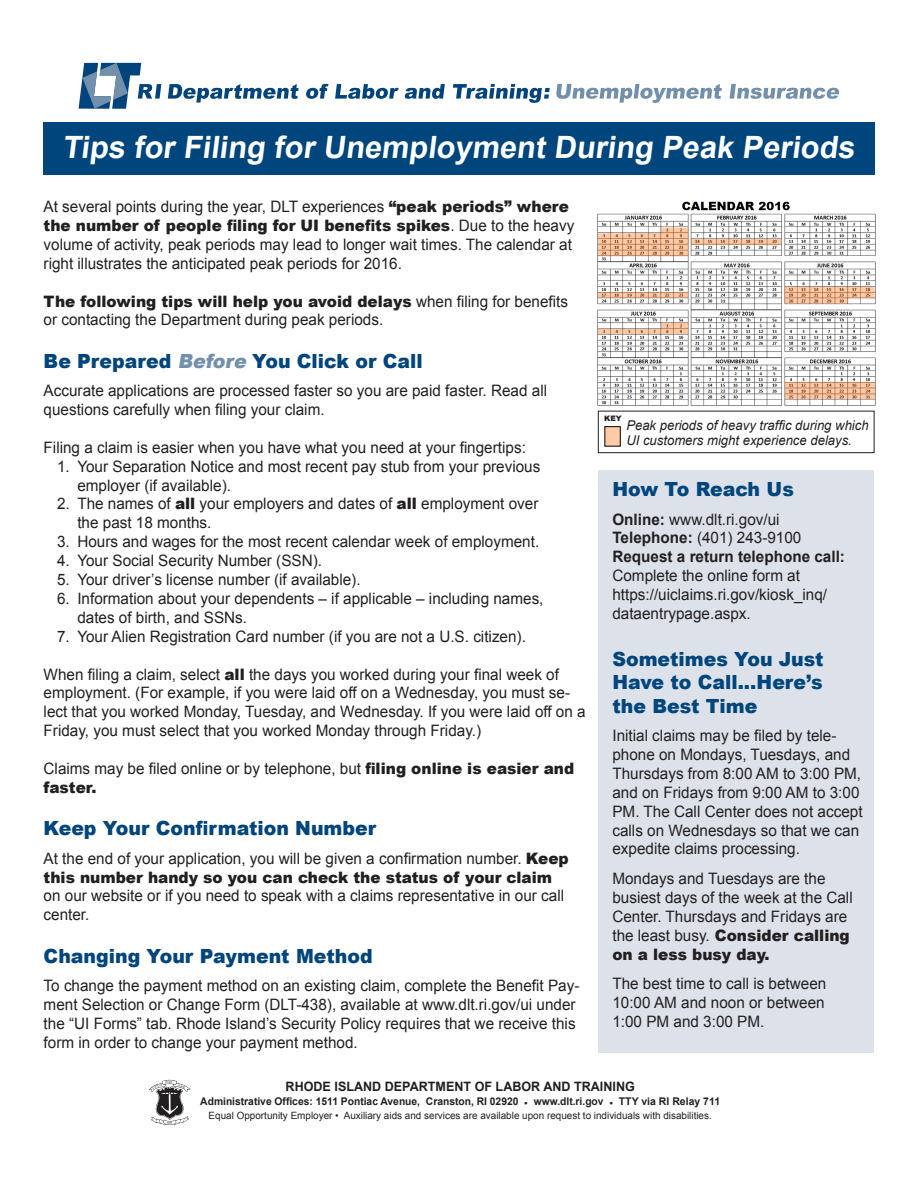
<style>
.page{position:relative;width:918px;height:1188px;background:#fff}
.page>*{position:absolute;margin:0;border:0;box-sizing:border-box;transform-origin:0 0}
.t1{font:700 30.75px "Arial";color:#fff}
.t2{font:900 19.5px "Arial";color:#00457c}
.t3{font:15.75px/18.9px "Arial";color:#231f20}
.t4{font:700 15.75px "Arial";color:#231f20}
.t5{font:italic 13.5px "Arial";color:#231f20}
.t6{font:700 12.9px "Arial";color:#231f20}
.t7{font:700 10.65px "Arial";color:#231f20}
.t8{font:10.05px "Arial";color:#231f20}
.t9{font:900 7.5px "Arial";color:#231f20}
.s1{font-weight:900}
.s2{font-style:italic;color:#728fac}
.s3{font-weight:700}
.s4{font-weight:400}
</style>
<div class="page">
<div style="left:598px;top:470px;width:276px;height:583px;background:#dde2ea"></div>
<div style="left:43px;top:122px;width:832px;height:53px;background:#00457c"></div>
<svg style="left:168px;top:84px;width:131px;height:19px"></svg>
<svg style="left:306px;top:84px;width:23px;height:15px"></svg>
<svg style="left:335px;top:84px;width:64px;height:15px"></svg>
<svg style="left:405px;top:84px;width:40px;height:15px"></svg>
<svg style="left:79px;top:63px;width:82px;height:46px"></svg>
<svg style="left:453px;top:84px;width:97px;height:19px"></svg>
<svg style="left:556px;top:84px;width:166px;height:19px"></svg>
<svg style="left:730px;top:84px;width:109px;height:15px"></svg>
<svg style="left:149px;top:1080px;width:42px;height:45px"></svg>
<img style="left:597px;top:201px;width:279px;height:212px">
<svg style="left:598px;top:228px;width:90px;height:28px;background:#e3b596"></svg>
<svg style="left:691px;top:239px;width:90px;height:5px"></svg>
<svg style="left:785px;top:287px;width:89px;height:17px;background:#e2b393"></svg>
<svg style="left:785px;top:382px;width:90px;height:17px;background:#e1ac88"></svg>
<svg style="left:598px;top:293px;width:90px;height:5px"></svg>
<svg style="left:598px;top:323px;width:90px;height:11px"></svg>
<div style="left:605px;top:426px;width:16px;height:20px;background:#ffcaa6;border:1px solid #000"></div>
<div style="left:598px;top:411px;width:276px;height:42px;border:1px solid #231f20"></div>
<p class="t1" style="left:62px;top:127px;width:799px">Tips for Filing for Unemployment During Peak Periods</p>
<p class="t3" style="left:44px;top:197px;width:532px">At several points during the year, DLT experiences <span class="s1">“peak periods” where the number of people filing for UI benefits spikes</span>. Due to the heavy volume of activity, peak periods may lead to longer wait times. The calendar at right illustrates the anticipated peak periods for 2016.</p>
<p class="t3" style="left:44px;top:292px;width:526px"><span class="s1">The following tips will help you avoid delays</span> when filing for benefits or contacting the Department during peak periods.</p>
<p class="t2" style="left:44px;top:347px;width:381px">Be Prepared <span class="s2">Before</span> You Click or Call</p>
<p class="t3" style="left:44px;top:381px;width:505px">Accurate applications are processed faster so you are paid faster. Read all questions carefully when filing your claim.</p>
<p class="t3" style="left:44px;top:438px;width:484px">Filing a claim is easier when you have what you need at your fingertips:</p>
<p class="t3" style="left:77px;top:457px;width:465px;text-indent:-20px">1. Your Separation Notice and most recent pay stub from your previous employer (if available).</p>
<p class="t3" style="left:77px;top:495px;width:463px;text-indent:-20px">2. The names of <span class="s1">all</span> your employers and dates of <span class="s1">all</span> employment over the past 18 months.</p>
<p class="t3" style="left:57px;top:532px;width:484px">3. Hours and wages for the most recent calendar week of employment.</p>
<p class="t3" style="left:57px;top:551px;width:267px">4. Your Social Security Number (SSN).</p>
<p class="t3" style="left:57px;top:570px;width:305px">5. Your driver’s license number (if available).</p>
<p class="t3" style="left:77px;top:589px;width:468px;text-indent:-20px">6. Information about your dependents – if applicable – including names, dates of birth, and SSNs.</p>
<p class="t3" style="left:57px;top:627px;width:470px">7. Your Alien Registration Card number (if you are not a U.S. citizen).</p>
<p class="t3" style="left:44px;top:665px;width:544px">When filing a claim, select <span class="s1">all</span> the days you worked during your final week of employment. (For example, if you were laid off on a Wednesday, you must se&shy;lect that you worked Monday, Tuesday, and Wednesday. If you were laid off on a Friday, you must select that you worked Monday through Friday.)</p>
<p class="t3" style="left:44px;top:759px;width:532px">Claims may be filed online or by telephone, but <span class="s1">filing online is easier and faster.</span></p>
<p class="t2" style="left:44px;top:814px;width:334px">Keep Your Confirmation Number</p>
<p class="t3" style="left:44px;top:849px;width:527px">At the end of your application, you will be given a confirmation number. <span class="s1">Keep this number handy so you can check the status of your claim </span>on our website or if you need to speak with a claims representative in our call center.</p>
<p class="t2" style="left:44px;top:942px;width:331px">Changing Your Payment Method</p>
<p class="t3" style="left:44px;top:976px;width:537px">To change the payment method on an existing claim, complete the Benefit Pay&shy;ment Selection or Change Form (DLT-438), available at www.dlt.ri.gov/ui under the “UI Forms” tab. Rhode Island’s Security Policy requires that we receive this form in order to change your payment method.</p>
<p class="t9" style="left:604px;top:413px;width:19px">KEY</p>
<p class="t5" style="left:626px;top:417px;width:244px">Peak periods of heavy traffic during which</p>
<p class="t5" style="left:626px;top:432px;width:227px">UI customers might experience delays.</p>
<p class="t2" style="left:612px;top:475px;width:183px">How To Reach Us</p>
<p class="t3" style="left:612px;top:510px;width:169px"><span class="s3">Online:</span> www.dlt.ri.gov/ui</p>
<p class="t3" style="left:612px;top:529px;width:191px"><span class="s3">Telephone:</span> (401) 243-9100</p>
<p class="t4" style="left:612px;top:546px;width:234px">Request a return telephone call:</p>
<p class="t3" style="left:612px;top:566px;width:189px">Complete the online form at</p>
<p class="t3" style="left:612px;top:585px;width:216px">https://uiclaims.ri.gov/kiosk_inq/ dataentrypage.aspx.</p>
<p class="t2" style="left:612px;top:645px;width:213px">Sometimes You Just</p>
<p class="t2" style="left:612px;top:668px;width:212px">Have to Call...Here’s</p>
<p class="t2" style="left:612px;top:692px;width:147px">the Best Time</p>
<p class="t3" style="left:612px;top:726px;width:252px">Initial claims may be filed by tele&shy;phone on Mondays, Tuesdays, and<br>Thursdays from 8:00 AM to 3:00 PM, and on Fridays from 9:00 AM to 3:00<br>PM. The Call Center does not accept calls on Wednesdays so that we can expedite claims processing.</p>
<p class="t3" style="left:612px;top:869px;width:242px">Mondays and Tuesdays are the busiest days of the week at the Call<br>Center. Thursdays and Fridays are the least busy. <span class="s1">Consider calling on a less busy day.</span></p>
<p class="t3" style="left:612px;top:975px;width:215px;text-align:justify">The best time to call is between 10:00 AM and noon or between 1:00 PM and 3:00 PM.</p>
<p class="t6" style="left:286px;top:1078px;width:351px">RHODE ISLAND DEPARTMENT OF LABOR AND TRAINING</p>
<p class="t7" style="left:200px;top:1094px;width:521px">Administrative Offices: 1511 Pontiac Avenue, Cranston, RI 02920 <span class="s4">•</span> www.dlt.ri.gov <span class="s4">•</span> TTY via RI Relay 711</p>
<p class="t8" style="left:209px;top:1109px;width:505px">Equal Opportunity Employer • Auxiliary aids and services are available upon request to individuals with disabilities.</p>
</div>
